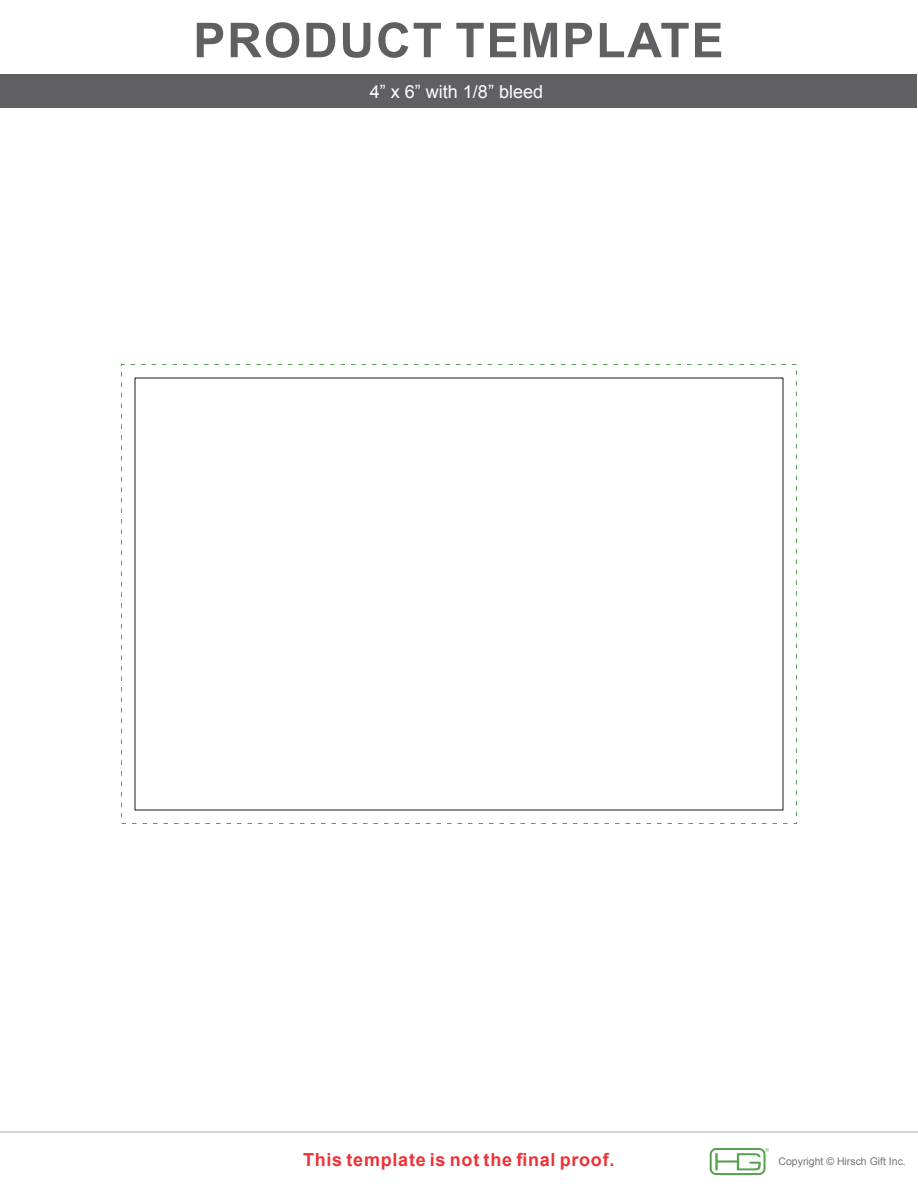
<style>
.page{position:relative;width:918px;height:1188px;background:#fff}
.page>*{position:absolute;margin:0;border:0;box-sizing:border-box;transform-origin:0 0}
.t1{font:700 18px "Arial";letter-spacing:.04em;color:#ed3237}
.t2{font:18px "Arial";color:#fefefe}
.t3{font:10.5px "Arial";color:#727376}
</style>
<div class="page">
<hr style="left:0;top:1131px;width:917px;height:1px;background:#d2d3d5">
<svg style="left:710px;top:1148px;width:59px;height:27px"></svg>
<div style="left:0;top:75px;width:917px;height:33px;background:#606062"></div>
<svg style="left:197px;top:23px;width:26px;height:34px"></svg>
<svg style="left:231px;top:22px;width:68px;height:36px"></svg>
<svg style="left:306px;top:23px;width:29px;height:34px"></svg>
<svg style="left:343px;top:23px;width:27px;height:35px"></svg>
<svg style="left:378px;top:22px;width:30px;height:36px"></svg>
<svg style="left:414px;top:23px;width:27px;height:34px"></svg>
<svg style="left:456px;top:23px;width:28px;height:34px"></svg>
<svg style="left:490px;top:23px;width:26px;height:34px"></svg>
<svg style="left:524px;top:23px;width:33px;height:34px"></svg>
<svg style="left:566px;top:23px;width:26px;height:34px"></svg>
<svg style="left:600px;top:23px;width:89px;height:34px"></svg>
<svg style="left:695px;top:23px;width:26px;height:34px"></svg>
<p class="t2" style="left:370px;top:80px;width:175px">4” x 6” with 1/8” bleed</p>
<p class="t1" style="left:303px;top:1148px;width:313px">This template is not the final proof.</p>
<p class="t3" style="left:779px;top:1154px;width:129px">Copyright © Hirsch Gift Inc.</p>
</div>
